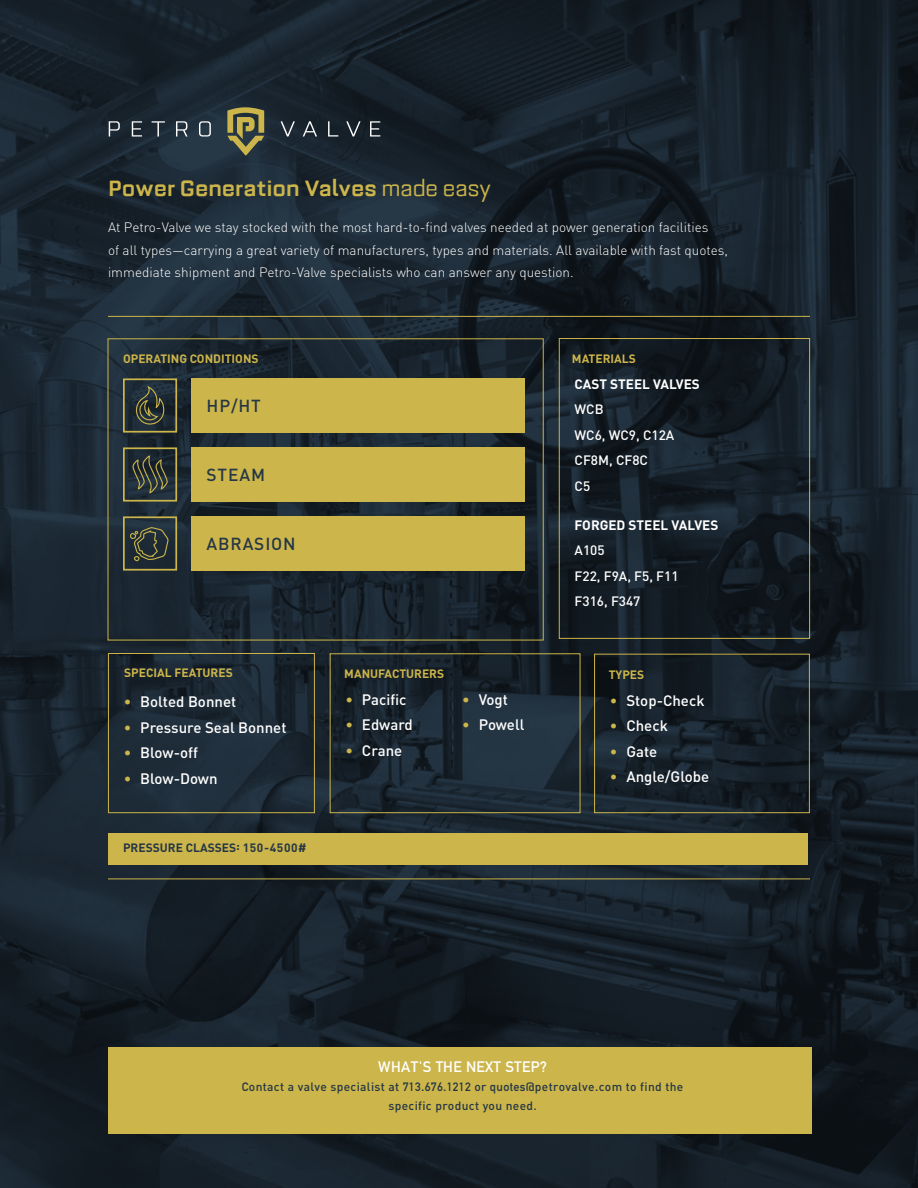
<style>
.page{position:relative;width:918px;height:1188px;background:#fff}
.page>*{position:absolute;margin:0;border:0;box-sizing:border-box;transform-origin:0 0}
.t1{font:700 27px "Bourgeois";letter-spacing:.005em;color:#ccb54a}
.t2{font:500 17.25px "DIN";letter-spacing:.05em;color:#263746}
.t3{font:500 15px "DIN";color:#fff}
.t4{font:700 15px "DIN Alternate";letter-spacing:.025em;color:#fff}
.t5{font:300 13.5px/22.5px "DIN";color:#fff}
.t6{font:500 13.5px/25.5px "DIN";color:#fff}
.t7{font:700 13.5px "DIN";color:#fff}
.t8{font:500 12px/18.9px "DIN";letter-spacing:.03em;color:#263746;text-align:center}
.t9{font:700 12px "DIN";color:#ccb54a}
.t10{font:700 12px "DIN";color:#263746}
.s1{font-weight:400}
.s2{color:#ccb54a}
.s3{font-family:"DIN Alternate";font-weight:700}
</style>
<div class="page">
<img style="left:0;top:0;width:918px;height:1188px">
<div style="left:108px;top:1048px;width:703px;height:86px;background:#ccb54a"></div>
<svg style="left:109px;top:107px;width:271px;height:48px;background:#303a3d"></svg>
<hr style="left:108px;top:316px;width:702px;height:1px;background:#ccb54a">
<hr style="left:108px;top:879px;width:702px;height:1px;background:#ccb54a">
<div style="left:108px;top:338px;width:436px;height:302px;border:1px solid #ccb54a"></div>
<div style="left:108px;top:833px;width:699px;height:32px;background:#ccb54a"></div>
<div style="left:330px;top:653px;width:250px;height:160px;border:1px solid #ccb54a"></div>
<div style="left:594px;top:654px;width:216px;height:159px;border:1px solid #ccb54a"></div>
<div style="left:559px;top:338px;width:251px;height:301px;border:1px solid #ccb54a"></div>
<div style="left:191px;top:378px;width:334px;height:55px;background:#ccb54a"></div>
<div style="left:191px;top:447px;width:334px;height:55px;background:#ccb54a"></div>
<div style="left:191px;top:516px;width:334px;height:55px;background:#ccb54a"></div>
<div style="left:123px;top:378px;width:54px;height:55px;border:2px solid #ccb54a"></div>
<div style="left:123px;top:447px;width:54px;height:55px;border:2px solid #ccb54a"></div>
<div style="left:123px;top:516px;width:54px;height:55px;border:2px solid #ccb54a"></div>
<svg style="left:135px;top:384px;width:30px;height:42px"></svg>
<div style="left:108px;top:653px;width:207px;height:160px;border:1px solid #ccb54a"></div>
<svg style="left:129px;top:455px;width:40px;height:125px;background:#353d39"></svg>
<h1 class="t1" style="left:108px;top:175px;width:384px">Power Generation Valves <span class="s1">made easy</span></h1>
<p class="t5" style="left:108px;top:216px;width:622px">At Petro-Valve we stay stocked with the most hard-to-find valves needed at power generation facilities<br>of all types—carrying a great variety of manufacturers, types and materials. All available with fast quotes, immediate shipment and Petro-Valve specialists who can answer any question.</p>
<p class="t9" style="left:123px;top:350px;width:137px">OPERATING CONDITIONS</p>
<p class="t2" style="left:207px;top:395px;width:56px">HP/HT</p>
<p class="t2" style="left:207px;top:464px;width:60px">STEAM</p>
<p class="t2" style="left:207px;top:533px;width:91px">ABRASION</p>
<p class="t9" style="left:124px;top:665px;width:110px">SPECIAL FEATURES</p>
<p class="t3" style="left:124px;top:692px;width:114px"><span class="s2">•</span> Bolted Bonnet</p>
<p class="t3" style="left:124px;top:717px;width:164px"><span class="s2">•</span> Pressure Seal Bonnet</p>
<p class="t3" style="left:124px;top:743px;width:76px"><span class="s2">•</span> Blow-off</p>
<p class="t3" style="left:124px;top:768px;width:95px"><span class="s2">•</span> Blow-Down</p>
<p class="t10" style="left:123px;top:839px;width:185px">PRESSURE CLASSES: 150-4500#</p>
<p class="t9" style="left:572px;top:351px;width:65px">MATERIALS</p>
<p class="t7" style="left:575px;top:375px;width:127px">CAST STEEL VALVES</p>
<p class="t6" style="left:575px;top:396px;width:101px">WCB<br>WC6, WC9, C12A<br>CF8M, CF8C<br>C5</p>
<p class="t7" style="left:575px;top:516px;width:145px">FORGED STEEL VALVES</p>
<p class="t6" style="left:575px;top:537px;width:105px">A105<br>F22, F9A, F5, F11<br>F316, F347</p>
<p class="t9" style="left:344px;top:665px;width:101px">MANUFACTURERS</p>
<p class="t9" style="left:609px;top:666px;width:37px">TYPES</p>
<p class="t3" style="left:345px;top:689px;width:62px"><span class="s2">•</span> Pacific</p>
<p class="t3" style="left:345px;top:715px;width:69px"><span class="s2">•</span> Edward</p>
<p class="t3" style="left:345px;top:740px;width:58px"><span class="s2">•</span> Crane</p>
<p class="t3" style="left:462px;top:689px;width:47px"><span class="s2">•</span> Vogt</p>
<p class="t3" style="left:462px;top:715px;width:64px"><span class="s2">•</span> Powell</p>
<p class="t3" style="left:610px;top:690px;width:96px"><span class="s2">•</span> Stop-Check</p>
<p class="t3" style="left:610px;top:716px;width:59px"><span class="s2">•</span> Check</p>
<p class="t3" style="left:610px;top:741px;width:49px"><span class="s2">•</span> Gate</p>
<p class="t3" style="left:610px;top:767px;width:101px"><span class="s2">•</span> Angle/Globe</p>
<p class="t4" style="left:378px;top:1055px;width:170px">WHAT'S THE NEXT STEP?</p>
<p class="t8" style="left:242px;top:1077px;width:443px"><span class="s3">C</span>ontact a valve specialist at <span class="s3">713</span>.<span class="s3">676</span>.<span class="s3">1212</span> or <span class="s3">quotes</span>@petrovalve.com to find the specific product you need.</p>
</div>
